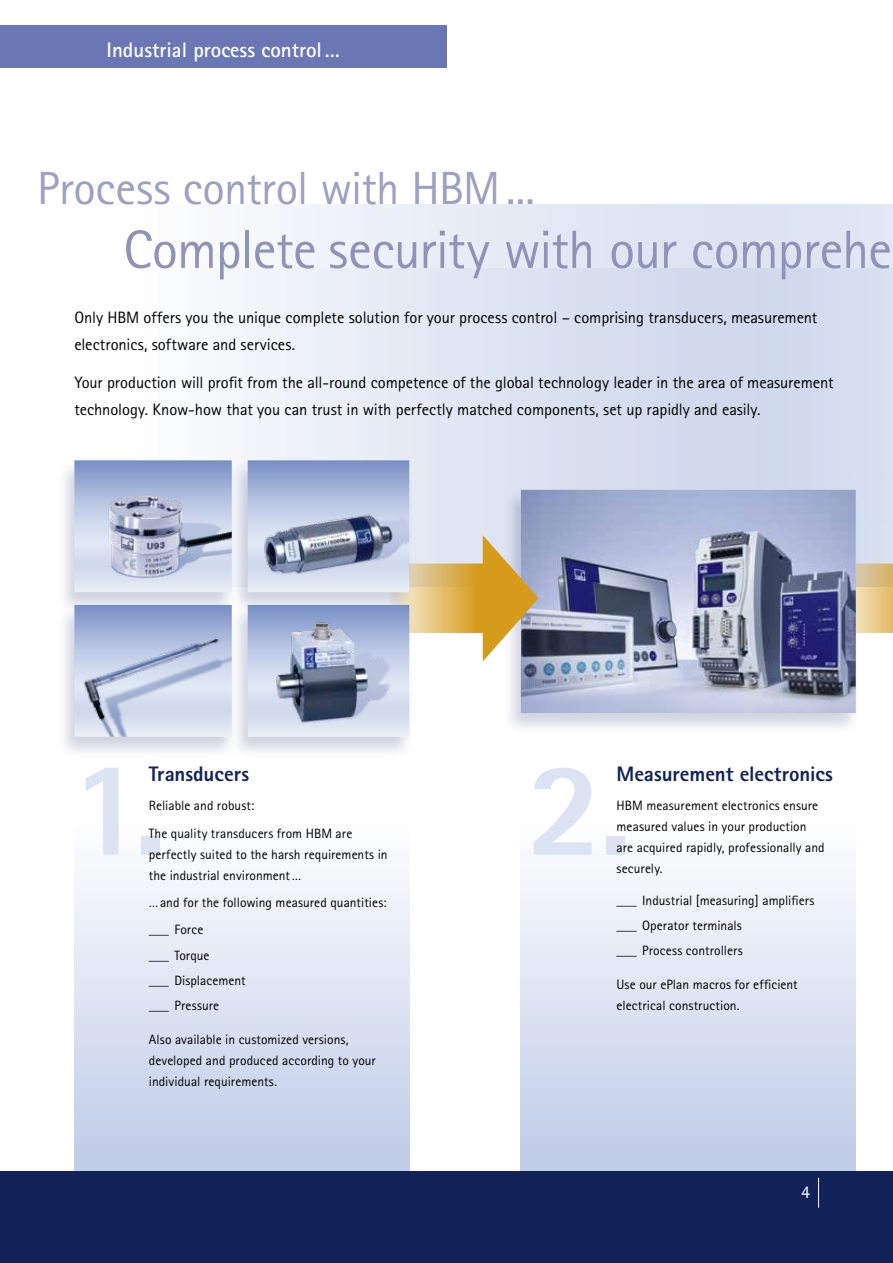
<style>
.page{position:relative;width:893px;height:1263px;background:#fff}
.page>*{position:absolute;margin:0;border:0;box-sizing:border-box;transform-origin:0 0}
.t1{font:800 135px "Agfa Rotis Sans Serif";color:#dce3f2}
.t2{font:54px "Agfa Rotis Sans Serif";letter-spacing:-.015em;color:#9093b7}
.t3{font:46.5px "Agfa Rotis Sans Serif";letter-spacing:-.015em;color:#9ea0c0}
.t4{font:800 21px "Agfa Rotis Sans Serif";letter-spacing:-.005em;color:#112359}
.t5{font:700 21px "Agfa Rotis Sans Serif";color:#fff}
.t6{font:18px "Agfa Rotis Sans Serif";color:#fff}
.t7{font:16.5px/27px "Agfa Rotis Sans Serif";letter-spacing:-.005em;color:#000}
.t8{font:13.5px/21px "Agfa Rotis Sans Serif";letter-spacing:.005em;color:#000}
.t9{font:13.5px/25.2px "Agfa Rotis Sans Serif";letter-spacing:.005em;color:#000;scale:3 1}
</style>
<div class="page">
<div style="left:521px;top:754px;width:335px;height:425px;background:linear-gradient(to bottom,#fff,#becbe7)"></div>
<div style="left:74px;top:754px;width:335px;height:425px;background:linear-gradient(to bottom,#fff,#becbe7)"></div>
<div style="left:0;top:1171px;width:893px;height:92px;background:#112359"></div>
<div style="left:0;top:204px;width:893px;height:383px;background:linear-gradient(to right,#fff,#c4d0e8)"></div>
<div style="left:0;top:204px;width:893px;height:64px;background:linear-gradient(to right,#fff,#d3dcee)"></div>
<img style="left:819px;top:204px;width:74px;height:331px">
<div style="left:56px;top:459px;width:181px;height:155px;background:#132864;opacity:.2"></div>
<img style="left:74px;top:460px;width:156px;height:132px">
<div style="left:56px;top:604px;width:181px;height:155px;background:#132864;opacity:.2"></div>
<svg style="left:74px;top:605px;width:156px;height:4px"></svg>
<img style="left:74px;top:609px;width:156px;height:128px">
<svg style="left:861px;top:535px;width:32px;height:98px;background:#e0cda5"></svg>
<div style="left:503px;top:489px;width:358px;height:246px;background:#132864;opacity:.2"></div>
<img style="left:539px;top:490px;width:317px;height:223px">
<div style="left:230px;top:459px;width:184px;height:155px;background:#132864;opacity:.2"></div>
<div style="left:230px;top:604px;width:184px;height:155px;background:#132864;opacity:.2"></div>
<svg style="left:248px;top:460px;width:291px;height:277px"></svg>
<img style="left:248px;top:605px;width:161px;height:132px">
<hr style="left:818px;top:1178px;width:1px;height:30px;background:#fff">
<div style="left:0;top:26px;width:446px;height:42px;background:#6a77b4"></div>
<h3 class="t5" style="left:107px;top:37px;width:235px">Industrial process control…</h3>
<h3 class="t3" style="left:37px;top:161px;width:499px">Process control with HBM...</h3>
<h2 class="t2" style="left:123px;top:218px;width:770px">Complete security with our comprehe</h2>
<p class="t7" style="left:74px;top:304px;width:744px">Only HBM offers you the unique complete solution for your process control – comprising transducers, measurement electronics, software and services.</p>
<p class="t7" style="left:74px;top:368px;width:761px">Your production will profit from the all-round competence of the global technology leader in the area of measurement technology. Know-how that you can trust in with perfectly matched components, set up rapidly and easily.</p>
<h3 class="t4" style="left:149px;top:760px;width:102px">Transducers</h3>
<p class="t8" style="left:149px;top:792px;width:205px;line-height:27.5px">Reliable and robust:<br>The quality transducers from HBM are</p>
<p class="t8" style="left:149px;top:843px;width:240px">perfectly suited to the harsh requirements in the industrial environment…</p>
<p class="t8" style="left:149px;top:889px;width:239px;line-height:27.3px">…and for the following measured quantities: _Force</p>
<p class="t9" style="left:149px;top:942px;width:34px">_ Torque<br>_ Displacement _ Pressure</p>
<p class="t8" style="left:149px;top:1029px;width:228px">Also available in customized versions, developed and produced according to your individual requirements.</p>
<h3 class="t4" style="left:617px;top:760px;width:218px">Measurement electronics</h3>
<p class="t8" style="left:617px;top:795px;width:210px">HBM measurement electronics ensure measured values in your production are acquired rapidly, professionally and securely.</p>
<p class="t9" style="left:617px;top:888px;width:67px">_ Industrial [measuring] amplifiers _ Operator terminals<br>_ Process controllers</p>
<p class="t8" style="left:617px;top:974px;width:183px">Use our ePlan macros for efficient electrical construction.</p>
<h1 class="t1" style="left:70px;top:723px;width:98px">1.</h1>
<h1 class="t1" style="left:527px;top:723px;width:106px">2.</h1>
<h3 class="t6" style="left:801px;top:1181px;width:10px">4</h3>
</div>
